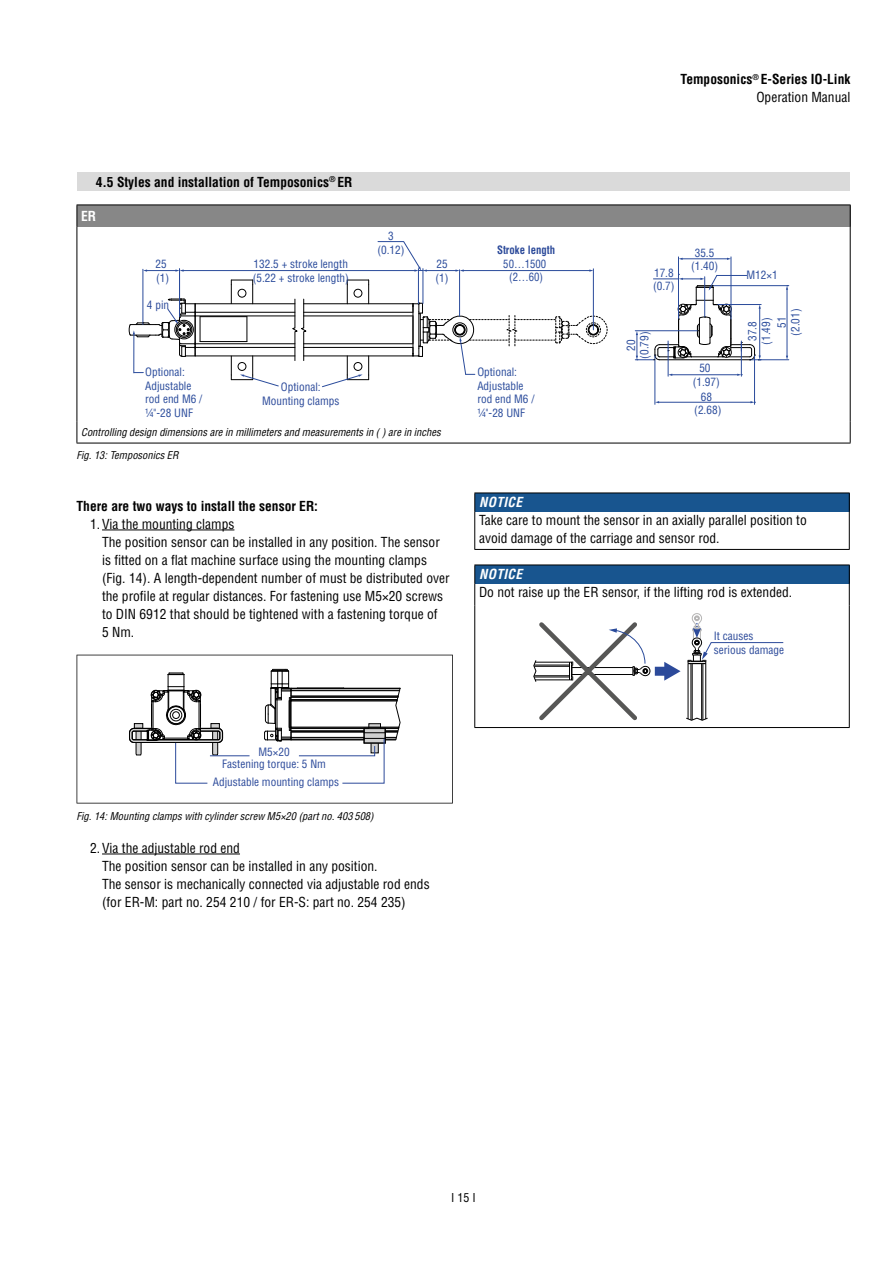
<style>
.page{position:relative;width:893px;height:1263px;background:#fff}
.page>*{position:absolute;margin:0;border:0;box-sizing:border-box;transform-origin:0 0}
.Contious_Text_w_o_al{font:condensed 13.5px/18px "Helvetica LT Std";color:#000}
.Topic{font:700 condensed 13.5px/18px "Helvetica LT Std";color:#000;text-align:right}
.Notice__blue_field{font:italic 700 condensed 13.5px "Helvetica LT Std";letter-spacing:.03em;color:#fff}
.t1{font:700 condensed 13.5px "Helvetica LT Pro";color:#fff}
.t2{font:condensed 12px "Helvetica LT Std";color:#000}
.t3{font:condensed 11.25px/13.5px "Helvetica LT Std";color:#2a4b9b;text-align:center}
.t4{font:condensed 11.25px/13.5px "Helvetica LT Std";color:#2c4a9a}
.t5{font:condensed 11.25px/13.5px "Helvetica LT Std";color:#2a4b9b;text-align:center;scale:.95 1}
.t6{font:condensed 11.25px/13.5px "Helvetica LT Pro";color:#2c4a9a;text-align:center}
.t7{font:italic condensed 10.5px "Helvetica LT Std";color:#000}
.t8{font:italic condensed 10.5px "Helvetica LT Pro";color:#000}
.s1{font-weight:400}
.s2{font-weight:700;color:#2c4a9a}
</style>
<div class="page">
<div style="left:77px;top:173px;width:773px;height:18px;background:#dadada"></div>
<div style="left:475px;top:493px;width:374px;height:18px;background:#18558f"></div>
<hr style="left:474px;top:511px;width:1px;height:38px;background:#000">
<hr style="left:849px;top:511px;width:1px;height:38px;background:#000">
<hr style="left:474px;top:549px;width:376px;height:1px;background:#000">
<hr style="left:474px;top:493px;width:376px;height:1px;background:#000">
<svg style="left:474px;top:493px;width:1px;height:18px"></svg>
<svg style="left:849px;top:493px;width:1px;height:18px"></svg>
<div style="left:475px;top:565px;width:374px;height:18px;background:#18558f"></div>
<hr style="left:474px;top:606px;width:1px;height:121px;background:#000">
<hr style="left:849px;top:606px;width:1px;height:121px;background:#000">
<hr style="left:474px;top:727px;width:376px;height:1px;background:#000">
<hr style="left:474px;top:565px;width:376px;height:1px;background:#000">
<svg style="left:474px;top:565px;width:1px;height:41px"></svg>
<svg style="left:849px;top:565px;width:1px;height:41px"></svg>
<svg style="left:533px;top:622px;width:118px;height:98px"></svg>
<div style="left:655px;top:667px;width:12px;height:9px;background:#2c4a9a"></div>
<svg style="left:664px;top:613px;width:120px;height:108px"></svg>
<hr style="left:102px;top:530px;width:132px;height:1px;background:#000">
<hr style="left:102px;top:854px;width:138px;height:1px;background:#000">
<div style="left:77px;top:205px;width:773px;height:21px;background:#878787"></div>
<hr style="left:77px;top:205px;width:773px;height:1px;background:#000">
<svg style="left:77px;top:205px;width:1px;height:21px"></svg>
<svg style="left:850px;top:205px;width:1px;height:21px"></svg>
<hr style="left:77px;top:226px;width:1px;height:196px;background:#000">
<hr style="left:850px;top:226px;width:1px;height:196px;background:#000">
<svg style="left:77px;top:422px;width:1px;height:21px"></svg>
<svg style="left:850px;top:422px;width:1px;height:21px"></svg>
<hr style="left:77px;top:443px;width:773px;height:1px;background:#000">
<hr style="left:195px;top:303px;width:100px;height:1px;background:#000">
<hr style="left:304px;top:343px;width:109px;height:1px;background:#000">
<hr style="left:195px;top:347px;width:100px;height:1px;background:#000">
<hr style="left:304px;top:356px;width:109px;height:1px;background:#000">
<hr style="left:195px;top:316px;width:100px;height:1px;background:#000">
<hr style="left:304px;top:312px;width:109px;height:1px;background:#000">
<hr style="left:195px;top:312px;width:100px;height:1px;background:#000">
<hr style="left:304px;top:316px;width:109px;height:1px;background:#000">
<hr style="left:195px;top:356px;width:100px;height:1px;background:#000">
<hr style="left:304px;top:347px;width:109px;height:1px;background:#000">
<hr style="left:195px;top:343px;width:100px;height:1px;background:#000">
<hr style="left:304px;top:303px;width:109px;height:1px;background:#000">
<svg style="left:247px;top:317px;width:1px;height:25px"></svg>
<hr style="left:200px;top:341px;width:47px;height:1px;background:#000">
<svg style="left:231px;top:280px;width:22px;height:24px"></svg>
<div style="left:238px;top:289px;width:8px;height:9px;border:1px solid #000;border-radius:50%"></div>
<svg style="left:347px;top:280px;width:22px;height:24px"></svg>
<div style="left:354px;top:289px;width:8px;height:9px;border:1px solid #000;border-radius:50%"></div>
<svg style="left:291px;top:298px;width:17px;height:63px"></svg>
<hr style="left:463px;top:270px;width:127px;height:1px;background:#2a4b9b">
<hr style="left:758px;top:359px;width:31px;height:1px;background:#2a4b9b">
<hr style="left:712px;top:285px;width:77px;height:1px;background:#2a4b9b">
<hr style="left:787px;top:289px;width:1px;height:67px;background:#2a4b9b">
<hr style="left:655px;top:355px;width:1px;height:49px;background:#2a4b9b">
<hr style="left:754px;top:355px;width:1px;height:49px;background:#2a4b9b">
<hr style="left:658px;top:402px;width:93px;height:1px;background:#2a4b9b">
<hr style="left:678px;top:257px;width:1px;height:62px;background:#2a4b9b">
<hr style="left:731px;top:257px;width:1px;height:62px;background:#2a4b9b">
<hr style="left:682px;top:259px;width:46px;height:1px;background:#2a4b9b">
<hr style="left:423px;top:269px;width:1px;height:34px;background:#2a4b9b">
<hr style="left:459px;top:270px;width:1px;height:46px;background:#2a4b9b">
<hr style="left:426px;top:270px;width:30px;height:1px;background:#2a4b9b">
<svg style="left:455px;top:269px;width:9px;height:3px"></svg>
<hr style="left:179px;top:269px;width:1px;height:48px;background:#2a4b9b">
<hr style="left:143px;top:269px;width:1px;height:55px;background:#2a4b9b">
<hr style="left:146px;top:270px;width:30px;height:1px;background:#2a4b9b">
<hr style="left:593px;top:269px;width:1px;height:61px;background:#2a4b9b">
<svg style="left:413px;top:302px;width:195px;height:73px"></svg>
<hr style="left:134px;top:334px;width:1px;height:39px;background:#2a4b9b">
<svg style="left:129px;top:298px;width:72px;height:59px"></svg>
<svg style="left:231px;top:356px;width:48px;height:30px"></svg>
<svg style="left:322px;top:356px;width:47px;height:31px"></svg>
<svg style="left:635px;top:274px;width:126px;height:102px"></svg>
<hr style="left:418px;top:269px;width:1px;height:35px;background:#2a4b9b">
<hr style="left:183px;top:270px;width:232px;height:1px;background:#2a4b9b">
<svg style="left:175px;top:269px;width:9px;height:3px"></svg>
<svg style="left:378px;top:241px;width:49px;height:31px"></svg>
<svg style="left:77px;top:655px;width:376px;height:148px"></svg>
<svg style="left:129px;top:673px;width:94px;height:110px"></svg>
<svg style="left:263px;top:669px;width:138px;height:114px"></svg>
<hr style="left:210px;top:755px;width:40px;height:1px;background:#2c4a9a">
<p class="Topic" style="left:96px;top:173px;width:258px">4.5 Styles and installation of Temposonics<sup>®</sup> ER</p>
<p class="t1" style="left:81px;top:207px;width:16px">ER</p>
<p class="Topic" style="left:681px;top:70px;width:171px">Temposonics<sup>®</sup> E-Series IO-Link<br><span class="s1">Operation Manual</span></p>
<p class="t3" style="left:156px;top:257px;width:15px;text-align:left">25 (1)</p>
<p class="t4" style="left:147px;top:298px;width:24px">4 pin</p>
<p class="t3" style="left:377px;top:229px;width:29px">3 (0.12)</p>
<p class="t5" style="left:497px;top:243px;width:63px"><span class="s2">Stroke length<br></span>50…1500 (2…60)</p>
<p class="t3" style="left:253px;top:257px;width:98px;text-align:left">132.5 + stroke length (5.22 + stroke length)</p>
<p class="t3" style="left:691px;top:246px;width:29px">35.5 (1.40)</p>
<p class="t3" style="left:435px;top:258px;width:15px;text-align:left">25 (1)</p>
<p class="t3" style="left:653px;top:266px;width:23px;text-align:left">17.8 (0.7)</p>
<p class="t3" style="left:624px;top:359px;width:29px;rotate:-90deg">20 (0.79)</p>
<p class="t3" style="left:145px;top:365px;width:59px;text-align:left">Optional:<br>Adjustable rod end M6 / ¼"-28 UNF</p>
<p class="t3" style="left:477px;top:365px;width:59px;text-align:left">Optional:<br>Adjustable rod end M6 / ¼"-28 UNF</p>
<p class="t6" style="left:262px;top:380px;width:79px">Optional:<br>Mounting clamps</p>
<p class="t8" style="left:81px;top:426px;width:361px">Controlling design dimensions are in millimeters and measurements in ( ) are in inches</p>
<p class="t7" style="left:77px;top:449px;width:104px">Fig. 13: Temposonics ER</p>
<p class="t3" style="left:693px;top:361px;width:29px">50 (1.97)</p>
<p class="t3" style="left:694px;top:390px;width:29px">68 (2.68)</p>
<p class="t3" style="left:746px;top:268px;width:33px">M12×1</p>
<p class="t3" style="left:746px;top:345px;width:29px;rotate:-90deg">37.8 (1.49)</p>
<p class="t3" style="left:775px;top:336px;width:29px;rotate:-90deg">51 (2.01)</p>
<p class="Topic" style="left:77px;top:497px;width:243px">There are two ways to install the sensor ER:</p>
<p class="Contious_Text_w_o_al" style="left:102px;top:515px;width:349px;text-indent:-12px">1.Via the mounting clamps<br>The position sensor can be installed in any position. The sensor is fitted on a flat machine surface using the mounting clamps (Fig. 14). A length-dependent number of must be distributed over the profile at regular distances. For fastening use M5×20 screws to DIN 6912 that should be tightened with a fastening torque of<br>5 Nm.</p>
<p class="Notice__blue_field" style="left:479px;top:493px;width:45px">NOTICE</p>
<p class="Contious_Text_w_o_al" style="left:479px;top:511px;width:329px">Take care to mount the sensor in an axially parallel position to avoid damage of the carriage and sensor rod.</p>
<p class="Notice__blue_field" style="left:479px;top:565px;width:45px">NOTICE</p>
<p class="Contious_Text_w_o_al" style="left:479px;top:583px;width:315px">Do not raise up the ER sensor, if the lifting rod is extended.</p>
<p class="t4" style="left:714px;top:629px;width:72px">It causes serious damage</p>
<p class="t4" style="left:222px;top:746px;width:105px;line-height:12px;text-align:center">M5×20<br>Fastening torque: 5 Nm</p>
<p class="t4" style="left:213px;top:775px;width:128px">Adjustable mounting clamps</p>
<p class="t7" style="left:77px;top:809px;width:299px">Fig. 14: Mounting clamps with cylinder screw M5×20 (part no. 403 508)</p>
<p class="Contious_Text_w_o_al" style="left:102px;top:839px;width:329px;text-indent:-12px">2.Via the adjustable rod end<br>The position sensor can be installed in any position.<br>The sensor is mechanically connected via adjustable rod ends (for ER-M: part no. 254 210 / for ER-S: part no. 254 235)</p>
<p class="t2" style="left:451px;top:1190px;width:26px">I 15 I</p>
</div>
